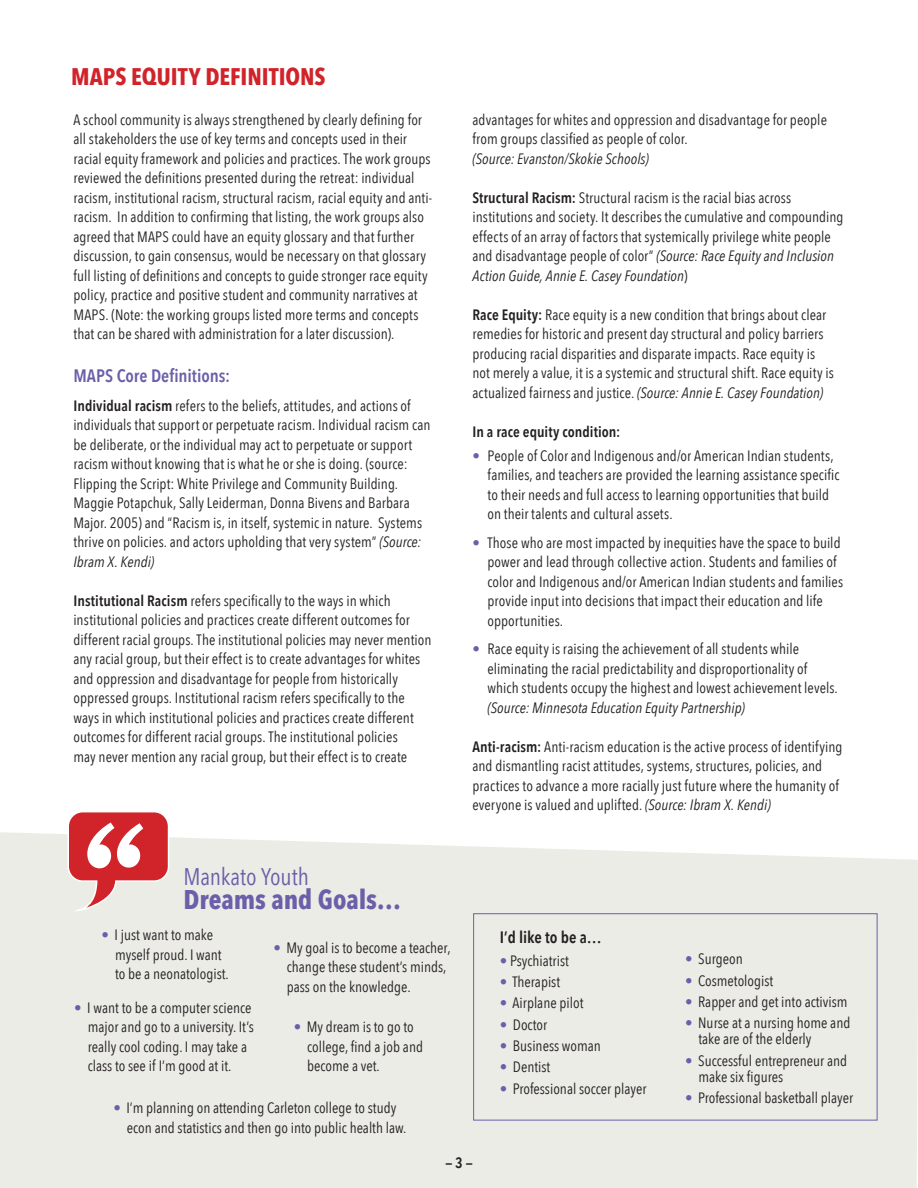
<style>
.page{position:relative;width:918px;height:1188px;background:#fff}
.page>*{position:absolute;margin:0;border:0;box-sizing:border-box;transform-origin:0 0}
.t1{font:700 27px "Avenir Next Condensed";letter-spacing:-.005em;color:#6c5fa9}
.t2{font:700 24px "Avenir Next Condensed";color:#d1232a}
.t3{font:24px "Avenir Next Condensed";letter-spacing:-.005em;color:#6c5fa9}
.t4{font:600 18px "Avenir Next Condensed";color:#6c5fa9}
.Paragraph_Style_1{font:600 16.5px "Avenir Next Condensed";color:#231f20}
.Paragraph_Style_1-2{font:15px/19.5px "Avenir Next Condensed";letter-spacing:.005em;color:#231f20}
.t5{font:italic 15px "Avenir Next Condensed";color:#231f20}
.t6{font:600 15px "Avenir Next Condensed";letter-spacing:.005em;color:#231f20}
.s1{font-weight:600}
.s2{font-style:italic}
.s3{color:#6c5fa9}
</style>
<div class="page">
<div style="left:0;top:832px;width:918px;height:356px;background:#ecece7"></div>
<svg style="left:67px;top:812px;width:103px;height:102px"></svg>
<div style="left:473px;top:913px;width:405px;height:207px;border:1px solid #6c5fa9"></div>
<p class="t2" style="left:71px;top:62px;width:256px">MAPS EQUITY DEFINITIONS</p>
<p class="Paragraph_Style_1-2" style="left:73px;top:109px;width:360px">A school community is always strengthened by clearly defining for all stakeholders the use of key terms and concepts used in their racial equity framework and policies and practices. The work groups reviewed the definitions presented during the retreat: individual racism, institutional racism, structural racism, racial equity and anti&shy;racism. In addition to confirming that listing, the work groups also agreed that MAPS could have an equity glossary and that further discussion, to gain consensus, would be necessary on that glossary full listing of definitions and concepts to guide stronger race equity policy, practice and positive student and community narratives at MAPS. (Note: the working groups listed more terms and concepts that can be shared with administration for a later discussion).</p>
<p class="t4" style="left:73px;top:361px;width:158px">MAPS Core Definitions:</p>
<p class="Paragraph_Style_1-2" style="left:73px;top:395px;width:359px"><span class="s1">Individual racism</span> refers to the beliefs, attitudes, and actions of individuals that support or perpetuate racism. Individual racism can be deliberate, or the individual may act to perpetuate or support racism without knowing that is what he or she is doing. (source:<br>Flipping the Script: White Privilege and Community Building.<br>Maggie Potapchuk, Sally Leiderman, Donna Bivens and Barbara Major. 2005) and “Racism is, in itself, systemic in nature. Systems thrive on policies. and actors upholding that very system” <span class="s2">(Source:<br>Ibram X. Kendi)</span></p>
<p class="Paragraph_Style_1-2" style="left:73px;top:590px;width:360px"><span class="s1">Institutional Racism</span> refers specifically to the ways in which institutional policies and practices create different outcomes for different racial groups. The institutional policies may never mention any racial group, but their effect is to create advantages for whites and oppression and disadvantage for people from historically oppressed groups. Institutional racism refers specifically to the ways in which institutional policies and practices create different outcomes for different racial groups. The institutional policies<br>may never mention any racial group, but their effect is to create</p>
<p class="t3" style="left:184px;top:856px;width:127px">Mankato Youth</p>
<p class="t1" style="left:184px;top:883px;width:219px">Dreams and Goals…</p>
<p class="Paragraph_Style_1-2" style="left:115px;top:924px;width:115px;text-indent:-14px"><span class="s3">•</span> I just want to make myself proud. I want to be a neonatologist.</p>
<p class="Paragraph_Style_1-2" style="left:88px;top:997px;width:168px;text-indent:-14px"><span class="s3">•</span> I want to be a computer science major and go to a university. It’s really cool coding. I may take a class to see if I’m good at it.</p>
<p class="Paragraph_Style_1-2" style="left:287px;top:937px;width:165px;text-indent:-14px"><span class="s3">•</span> My goal is to become a teacher, change these student’s minds, pass on the knowledge.</p>
<p class="Paragraph_Style_1-2" style="left:307px;top:1016px;width:117px;text-indent:-14px"><span class="s3">•</span> My dream is to go to college, find a job and become a vet.</p>
<p class="Paragraph_Style_1-2" style="left:127px;top:1098px;width:281px;text-indent:-14px"><span class="s3">•</span> I’m planning on attending Carleton college to study econ and statistics and then go into public health law.</p>
<p class="Paragraph_Style_1-2" style="left:472px;top:109px;width:356px">advantages for whites and oppression and disadvantage for people from groups classified as people of color.</p>
<p class="t5" style="left:472px;top:150px;width:178px">(Source: Evanston/Skokie Schools)</p>
<p class="Paragraph_Style_1-2" style="left:472px;top:187px;width:372px"><span class="s1">Structural Racism:</span> Structural racism is the racial bias across institutions and society. It describes the cumulative and compounding effects of an array of factors that systemically privilege white people and disadvantage people of color” <span class="s2">(Source: Race Equity and Inclusion Action Guide, Annie E. Casey Foundation</span>)</p>
<p class="Paragraph_Style_1-2" style="left:472px;top:304px;width:363px"><span class="s1">Race Equity:</span> Race equity is a new condition that brings about clear remedies for historic and present day structural and policy barriers producing racial disparities and disparate impacts. Race equity is not merely a value, it is a systemic and structural shift. Race equity is actualized fairness and justice. <span class="s2">(Source: Annie E. Casey Foundation)</span></p>
<p class="t6" style="left:472px;top:419px;width:149px">In a race equity condition:</p>
<p class="Paragraph_Style_1-2" style="left:488px;top:445px;width:354px;text-indent:-15px"><span class="s3">•</span> People of Color and Indigenous and/or American Indian students, families, and teachers are provided the learning assistance specific to their needs and full access to learning opportunities that build on their talents and cultural assets.</p>
<p class="Paragraph_Style_1-2" style="left:488px;top:532px;width:357px;text-indent:-15px"><span class="s3">•</span> Those who are most impacted by inequities have the space to build power and lead through collective action. Students and families of color and Indigenous and/or American Indian students and families provide input into decisions that impact their education and life opportunities.</p>
<p class="Paragraph_Style_1-2" style="left:488px;top:639px;width:352px;text-indent:-15px"><span class="s3">•</span> Race equity is raising the achievement of all students while eliminating the racial predictability and disproportionality of which students occupy the highest and lowest achievement levels. <span class="s2">(Source: Minnesota Education Equity Partnership)</span></p>
<p class="Paragraph_Style_1-2" style="left:472px;top:736px;width:372px"><span class="s1">Anti-racism:</span> Anti-racism education is the active process of identifying and dismantling racist attitudes, systems, structures, policies, and practices to advance a more racially just future where the humanity of everyone is valued and uplifted. <span class="s2">(Source: Ibram X. Kendi)</span></p>
<p class="Paragraph_Style_1" style="left:500px;top:923px;width:103px">I’d like to be a…</p>
<p class="Paragraph_Style_1-2" style="left:500px;top:950px;width:71px"><span class="s3">•</span> Psychiatrist</p>
<p class="Paragraph_Style_1-2" style="left:500px;top:971px;width:62px"><span class="s3">•</span> Therapist</p>
<p class="Paragraph_Style_1-2" style="left:500px;top:993px;width:85px"><span class="s3">•</span> Airplane pilot</p>
<p class="Paragraph_Style_1-2" style="left:500px;top:1014px;width:49px"><span class="s3">•</span> Doctor</p>
<p class="Paragraph_Style_1-2" style="left:500px;top:1035px;width:103px"><span class="s3">•</span> Business woman</p>
<p class="Paragraph_Style_1-2" style="left:500px;top:1057px;width:52px"><span class="s3">•</span> Dentist</p>
<p class="Paragraph_Style_1-2" style="left:500px;top:1078px;width:148px"><span class="s3">•</span> Professional soccer player</p>
<p class="Paragraph_Style_1-2" style="left:685px;top:949px;width:59px"><span class="s3">•</span> Surgeon</p>
<p class="Paragraph_Style_1-2" style="left:685px;top:970px;width:90px"><span class="s3">•</span> Cosmetologist</p>
<p class="Paragraph_Style_1-2" style="left:685px;top:991px;width:164px"><span class="s3">•</span> Rapper and get into activism</p>
<p class="Paragraph_Style_1-2" style="left:698px;top:1014px;width:153px;line-height:16.2px;text-indent:-13px"><span class="s3">•</span> Nurse at a nursing home and take are of the elderly</p>
<p class="Paragraph_Style_1-2" style="left:698px;top:1052px;width:150px;line-height:16.2px;text-indent:-13px"><span class="s3">•</span> Successful entrepreneur and make six figures</p>
<p class="Paragraph_Style_1-2" style="left:685px;top:1087px;width:170px"><span class="s3">•</span> Professional basketball player</p>
<p class="t6" style="left:445px;top:1150px;width:29px">— 3 —</p>
</div>
